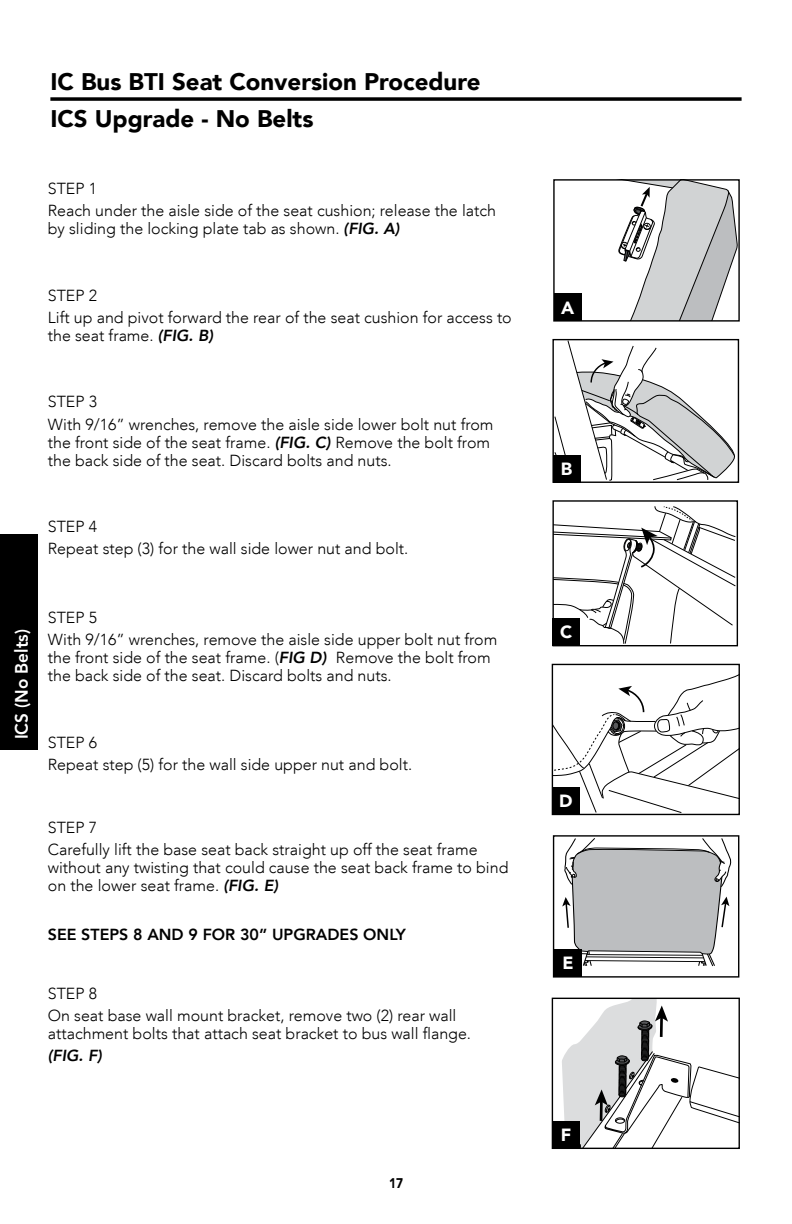
<style>
.page{position:relative;width:792px;height:1224px;background:#fff}
.page>*{position:absolute;margin:0;border:0;box-sizing:border-box;transform-origin:0 0}
.t1{font:900 24px/36.6px "Avenir LT Com";color:#000}
.t2{font:800 18px "Avenir";color:#fff;scale:.95 1}
.t3{font:900 17.6px "Avenir LT Com";color:#fff}
.t4{font:300 16px/22.2px "Avenir LT";color:#000}
.t5{font:800 16px "Avenir LT";color:#000}
.t6{font:italic 800 16px "Avenir LT";color:#000}
.t7{font:900 14px "Avenir LT Com";color:#000;scale:.84 1}
.s1{font-weight:800;font-style:italic}
</style>
<div class="page">
<svg style="left:618px;top:181px;width:120px;height:139px"></svg>
<div style="left:553px;top:179px;width:187px;height:143px;border:1px solid #000"></div>
<svg style="left:555px;top:341px;width:180px;height:140px"></svg>
<div style="left:552px;top:339px;width:187px;height:144px;border:1px solid #000"></div>
<svg style="left:554px;top:506px;width:182px;height:138px"></svg>
<div style="left:552px;top:500px;width:186px;height:146px;border:1px solid #000"></div>
<svg style="left:554px;top:674px;width:184px;height:139px"></svg>
<div style="left:552px;top:664px;width:188px;height:151px;border:1px solid #000"></div>
<div style="left:554px;top:293px;width:27px;height:28px;background:#000"></div>
<div style="left:553px;top:455px;width:27px;height:27px;background:#000"></div>
<div style="left:553px;top:618px;width:27px;height:28px;background:#000"></div>
<div style="left:552px;top:787px;width:28px;height:27px;background:#000"></div>
<div style="left:0;top:534px;width:37px;height:216px;background:#000"></div>
<svg style="left:50px;top:97px;width:692px;height:4px"></svg>
<svg style="left:562px;top:838px;width:170px;height:128px"></svg>
<div style="left:553px;top:835px;width:186px;height:143px;border:1px solid #000"></div>
<div style="left:554px;top:949px;width:28px;height:27px;background:#000"></div>
<svg style="left:562px;top:1000px;width:176px;height:147px"></svg>
<div style="left:552px;top:998px;width:188px;height:151px;border:1px solid #000"></div>
<div style="left:552px;top:1121px;width:28px;height:27px;background:#000"></div>
<h1 class="t1" style="left:50px;top:64px;width:432px">IC Bus BTI Seat Conversion Procedure<br>ICS Upgrade - No Belts</h1>
<p class="t4" style="left:48px;top:177px;width:450px">STEP 1<br>Reach under the aisle side of the seat cushion; release the latch</p>
<p class="t4" style="left:48px;top:217px;width:353px">by sliding the locking plate tab as shown. <span class="s1">(FIG. A)</span></p>
<p class="t4" style="left:48px;top:284px;width:465px">STEP 2<br>Lift up and pivot forward the rear of the seat cushion for access to</p>
<p class="t4" style="left:48px;top:324px;width:167px">the seat frame. <span class="s1">(FIG. B)</span></p>
<p class="t4" style="left:48px;top:391px;width:447px">STEP 3<br>With 9/16” wrenches, remove the aisle side lower bolt nut from</p>
<p class="t4" style="left:48px;top:433px;width:444px;line-height:18px">the front side of the seat frame. <span class="s1">(FIG. C)</span> Remove the bolt from the back side of the seat. Discard bolts and nuts.</p>
<p class="t4" style="left:48px;top:516px;width:362px">STEP 4<br>Repeat step (3) for the wall side lower nut and bolt.</p>
<p class="t2" style="left:8px;top:739px;width:117px;rotate:-90deg">ICS (No Belts)</p>
<p class="t4" style="left:48px;top:607px;width:451px">STEP 5<br>With 9/16” wrenches, remove the aisle side upper bolt nut from</p>
<p class="t4" style="left:48px;top:649px;width:444px;line-height:18px">the front side of the seat frame. (<span class="s1">FIG D)</span> Remove the bolt from the back side of the seat. Discard bolts and nuts.</p>
<p class="t4" style="left:48px;top:731px;width:366px">STEP 6<br>Repeat step (5) for the wall side upper nut and bolt.</p>
<p class="t4" style="left:48px;top:816px;width:431px">STEP 7<br>Carefully lift the base seat back straight up off the seat frame</p>
<p class="t4" style="left:48px;top:859px;width:462px;line-height:18px">without any twisting that could cause the seat back frame to bind on the lower seat frame. <span class="s1">(FIG. E)</span></p>
<p class="t5" style="left:48px;top:925px;width:360px">SEE STEPS 8 AND 9 FOR 30” UPGRADES ONLY</p>
<p class="t4" style="left:48px;top:982px;width:410px">STEP 8<br>On seat base wall mount bracket, remove two (2) rear wall</p>
<p class="t4" style="left:48px;top:1022px;width:425px">attachment bolts that attach seat bracket to bus wall flange.</p>
<p class="t6" style="left:48px;top:1046px;width:56px">(FIG. F)</p>
<p class="t7" style="left:389px;top:1175px;width:18px">17</p>
<p class="t3" style="left:561px;top:297px;width:15px">A</p>
<p class="t3" style="left:561px;top:459px;width:13px">B</p>
<p class="t3" style="left:560px;top:622px;width:14px">C3</p>
<p class="t3" style="left:559px;top:791px;width:15px">D</p>
<p class="t3" style="left:562px;top:953px;width:13px">E</p>
<p class="t3" style="left:561px;top:1125px;width:12px">F</p>
</div>
